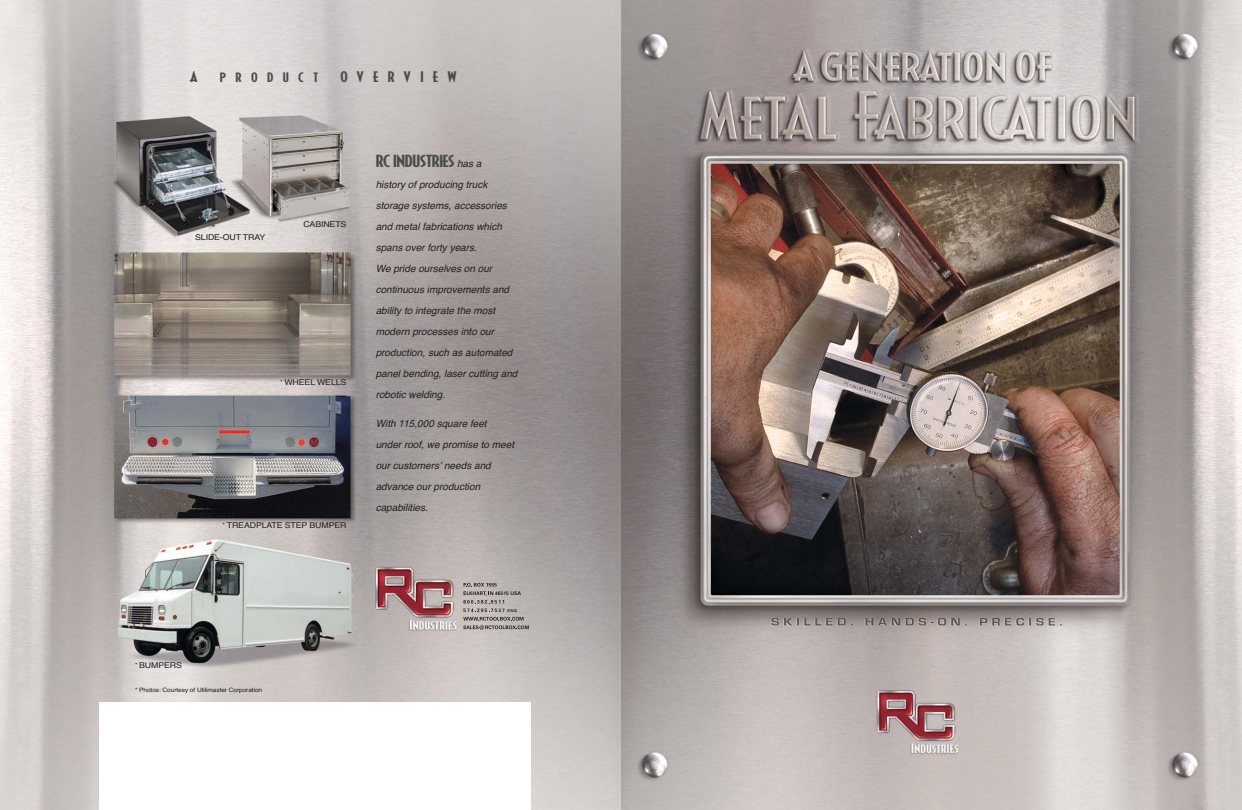
<style>
.page{position:relative;width:1242px;height:810px;background:#fff}
.page>*{position:absolute;margin:0;border:0;box-sizing:border-box;transform-origin:0 0}
.t1{font:16px "Decotura ICG";letter-spacing:-.025em;color:#4c4c4e;scale:1.35 1}
.t2{font:14px "Decotura ICG";letter-spacing:.49em;color:#4c4c4e;scale:1.35 1}
.t3{font:italic 10px/21px "Helvetica";color:#231f20}
.t4{font:8px "Helvetica";letter-spacing:-.015em;color:#231f20;scale:1.1 1}
.t5{font:6px "Helvetica";letter-spacing:-.015em;color:#231f20;scale:1.1 1}
.s1{font-family:"Helvetica";font-style:italic;font-size:10px;color:#231f20}
</style>
<div class="page">
<img style="left:0;top:0;width:621px;height:810px">
<img style="left:621px;top:0;width:621px;height:810px">
<svg style="left:463px;top:583px;width:66px;height:47px;background:#aaa3a1"></svg>
<div style="left:99px;top:702px;width:432px;height:108px;background:#fff"></div>
<h2 class="t2" style="left:190px;top:69px;width:7px">A</h2>
<h2 class="t2" style="left:220px;top:69px;width:75px">product</h2>
<h2 class="t2" style="left:341px;top:69px;width:87px">OVERVIEW</h2>
<p class="t4" style="left:195px;top:234px;width:65px">SLIDE-OUT TRAY</p>
<p class="t4" style="left:303px;top:221px;width:41px">CABINETS</p>
<p class="t4" style="left:280px;top:380px;width:62px"><sup>*</sup> WHEEL WELLS</p>
<p class="t4" style="left:223px;top:522px;width:114px"><sup>*</sup> TREADPLATE STEP BUMPER</p>
<h1 class="t1" style="left:376px;top:152px;width:80px">RC INDUSTRIES <span class="s1">has a</span></h1>
<p class="t3" style="left:376px;top:175px;width:143px">history of producing truck storage systems, accessories and metal fabrications which spans over forty years.<br>We pride ourselves on our continuous improvements and ability to integrate the most modern processes into our production, such as automated panel bending, laser cutting and robotic welding.</p>
<p class="t3" style="left:376px;top:414px;width:140px">With 115,000 square feet under roof, we promise to meet our customersʼ needs and advance our production capabilities.</p>
<p class="t4" style="left:135px;top:663px;width:44px"><sup>*</sup> BUMPERS</p>
<p class="t5" style="left:135px;top:688px;width:117px">* Photos: Courtesy of Utilimaster Corporation</p>
</div>
